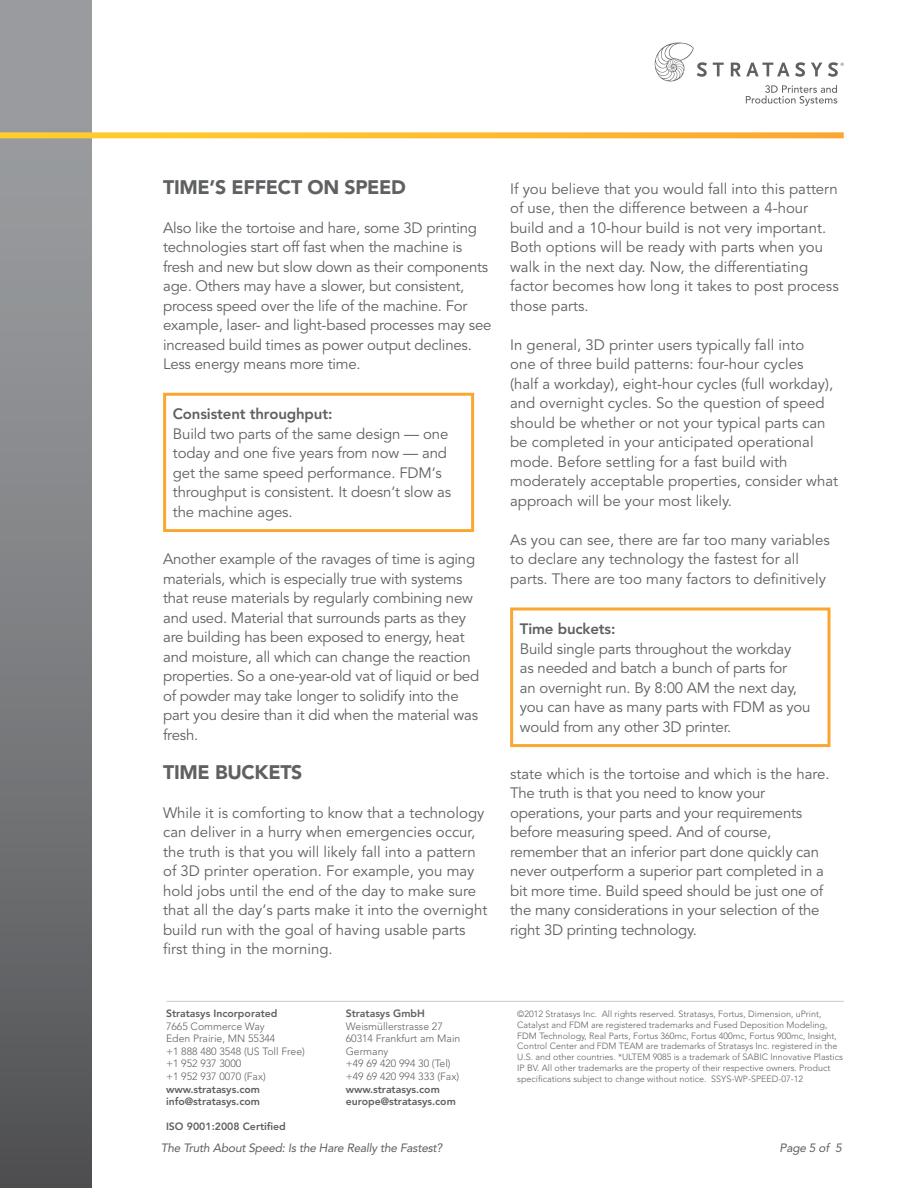
<style>
.page{position:relative;width:918px;height:1188px;background:#fff}
.page>*{position:absolute;margin:0;border:0;box-sizing:border-box;transform-origin:0 0}
.t1{font:900 19.5px "Avenir LT Std";letter-spacing:-.015em;color:#5f6062}
.t2{font:15px/19.5px "Avenir LT Std";letter-spacing:-.01em;color:#5f6062}
.t3{font:800 15px "Avenir LT Std";letter-spacing:-.01em;color:#5f6062}
.t4{font:italic 12px "Avenir LT Std";letter-spacing:-.02em;color:#5f6062}
.t5{font:300 10.5px/12.6px "Avenir LT Std";color:#5f6062}
.t6{font:800 10.5px/12.6px "Avenir LT Std";color:#5f6062}
.t7{font:300 9px/10.8px "Avenir LT Std";color:#5f6062}
</style>
<div class="page">
<svg style="left:713px;top:63px;width:11px;height:13px"></svg>
<svg style="left:731px;top:62px;width:74px;height:15px"></svg>
<svg style="left:811px;top:63px;width:11px;height:13px"></svg>
<svg style="left:655px;top:43px;width:52px;height:39px"></svg>
<svg style="left:746px;top:85px;width:91px;height:21px"></svg>
<svg style="left:828px;top:62px;width:16px;height:15px"></svg>
<hr style="left:167px;top:1001px;width:677px;height:1px;background:#c7c8ca">
<div style="left:0;top:0;width:92px;height:1188px;background:linear-gradient(to bottom,#a4a7a9,#555658)"></div>
<svg style="left:0;top:132px;width:844px;height:6px;background:#fcc03b"></svg>
<div style="left:163px;top:393px;width:311px;height:139px;border:3px solid #faa731"></div>
<div style="left:510px;top:608px;width:321px;height:139px;border:3px solid #faa731"></div>
<h1 class="t1" style="left:163px;top:175px;width:245px">TIME’S EFFECT ON SPEED</h1>
<p class="t2" style="left:163px;top:218px;width:330px">Also like the tortoise and hare, some 3D printing technologies start off fast when the machine is fresh and new but slow down as their components age. Others may have a slower, but consistent, process speed over the life of the machine. For example, laser- and light-based processes may see increased build times as power output declines.<br>Less energy means more time.</p>
<p class="t3" style="left:173px;top:405px;width:161px">Consistent throughput:</p>
<p class="t2" style="left:173px;top:424px;width:280px">Build two parts of the same design — one today and one five years from now — and get the same speed performance. FDM‘s throughput is consistent. It doesn‘t slow as the machine ages.</p>
<p class="t2" style="left:163px;top:550px;width:318px">Another example of the ravages of time is aging materials, which is especially true with systems that reuse materials by regularly combining new and used. Material that surrounds parts as they are building has been exposed to energy, heat and moisture, all which can change the reaction properties. So a one-year-old vat of liquid or bed of powder may take longer to solidify into the part you desire than it did when the material was fresh.</p>
<h1 class="t1" style="left:163px;top:760px;width:141px">TIME BUCKETS</h1>
<p class="t2" style="left:163px;top:803px;width:326px">While it is comforting to know that a technology can deliver in a hurry when emergencies occur, the truth is that you will likely fall into a pattern of 3D printer operation. For example, you may hold jobs until the end of the day to make sure that all the day‘s parts make it into the overnight build run with the goal of having usable parts first thing in the morning.</p>
<p class="t2" style="left:510px;top:179px;width:330px">If you believe that you would fall into this pattern of use, then the difference between a 4-hour build and a 10-hour build is not very important.<br>Both options will be ready with parts when you walk in the next day. Now, the differentiating factor becomes how long it takes to post process those parts.</p>
<p class="t2" style="left:510px;top:335px;width:330px">In general, 3D printer users typically fall into<br>one of three build patterns: four-hour cycles<br>(half a workday), eight-hour cycles (full workday), and overnight cycles. So the question of speed should be whether or not your typical parts can be completed in your anticipated operational mode. Before settling for a fast build with moderately acceptable properties, consider what approach will be your most likely.</p>
<p class="t2" style="left:510px;top:530px;width:321px">As you can see, there are far too many variables to declare any technology the fastest for all parts. There are too many factors to definitively</p>
<p class="t3" style="left:520px;top:620px;width:97px">Time buckets:</p>
<p class="t2" style="left:520px;top:639px;width:292px">Build single parts throughout the workday<br>as needed and batch a bunch of parts for<br>an overnight run. By 8:00 AM the next day, you can have as many parts with FDM as you would from any other 3D printer.</p>
<p class="t2" style="left:510px;top:764px;width:321px">state which is the tortoise and which is the hare.<br>The truth is that you need to know your operations, your parts and your requirements before measuring speed. And of course, remember that an inferior part done quickly can never outperform a superior part completed in a bit more time. Build speed should be just one of the many considerations in your selection of the right 3D printing technology.</p>
<p class="t6" style="left:166px;top:1007px;width:113px">Stratasys Incorporated</p>
<p class="t5" style="left:166px;top:1020px;width:140px">7665 Commerce Way<br>Eden Prairie, MN 55344<br>+1 888 480 3548 (US Toll Free) +1 952 937 3000<br>+1 952 937 0070 (Fax)</p>
<p class="t6" style="left:166px;top:1083px;width:96px">www.stratasys.com info@stratasys.com</p>
<p class="t6" style="left:166px;top:1120px;width:121px">ISO 9001:2008 Certified</p>
<p class="t6" style="left:346px;top:1007px;width:81px">Stratasys GmbH</p>
<p class="t5" style="left:346px;top:1020px;width:116px">Weismüllerstrasse 27<br>60314 Frankfurt am Main<br>Germany<br>+49 69 420 994 30 (Tel) +49 69 420 994 333 (Fax)</p>
<p class="t6" style="left:346px;top:1083px;width:112px">www.stratasys.com europe@stratasys.com</p>
<p class="t7" style="left:517px;top:1008px;width:327px">©2012 Stratasys Inc. All rights reserved. Stratasys, Fortus, Dimension, uPrint, Catalyst and FDM are registered trademarks and Fused Deposition Modeling, FDM Technology, Real Parts, Fortus 360mc, Fortus 400mc, Fortus 900mc, Insight, Control Center and FDM TEAM are trademarks of Stratasys Inc. registered in the U.S. and other countries. *ULTEM 9085 is a trademark of SABIC Innovative Plastics IP BV. All other trademarks are the property of their respective owners. Product specifications subject to change without notice. SSYS-WP-SPEED-07-12</p>
<p class="t4" style="left:161px;top:1141px;width:283px">The Truth About Speed: Is the Hare Really the Fastest?</p>
<p class="t4" style="left:780px;top:1141px;width:64px">Page 5 of 5</p>
</div>
